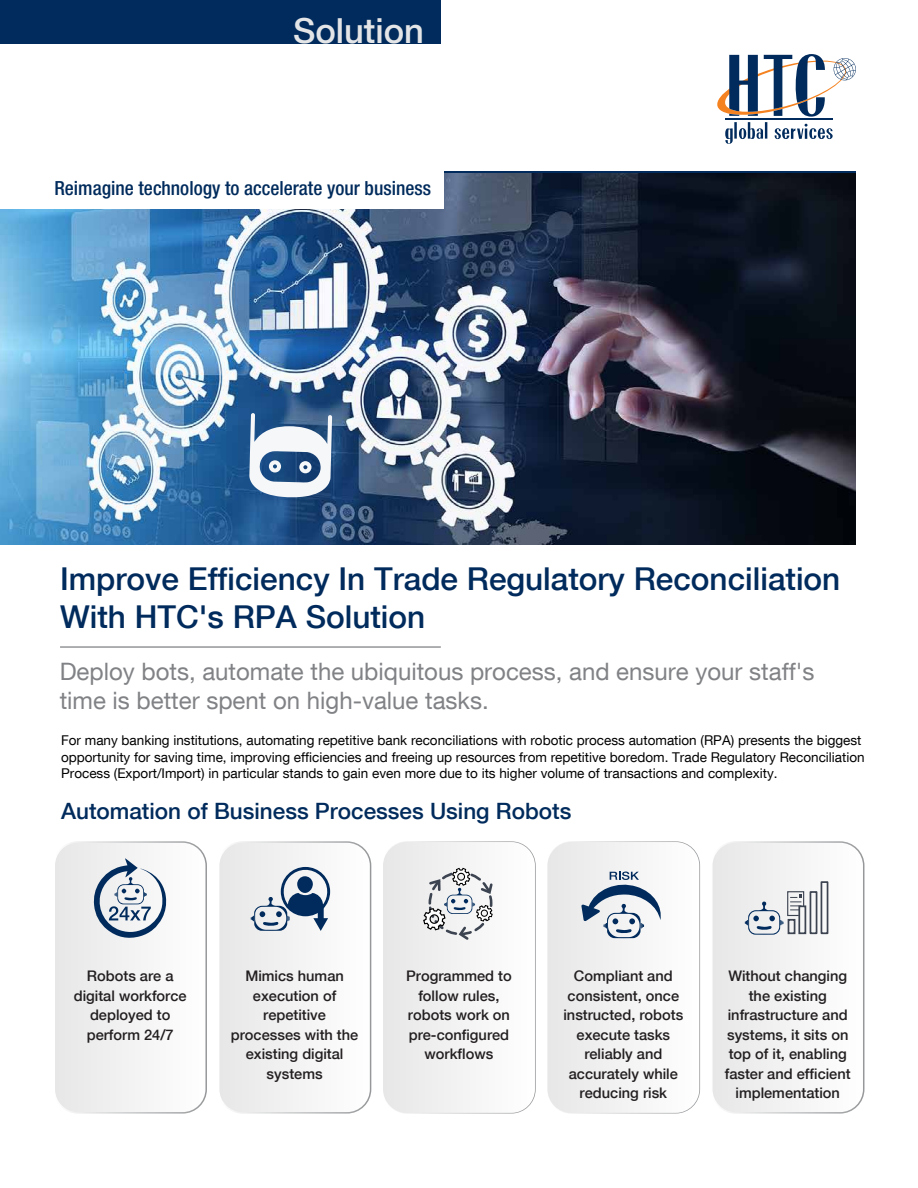
<style>
.page{position:relative;width:918px;height:1188px;background:#fff}
.page>*{position:absolute;margin:0;border:0;box-sizing:border-box;transform-origin:0 0}
.t1{font:500 34.5px "Helvetica Neue LT Com";color:#e4e5e6}
.t2{font:500 31.5px/37.8px "Helvetica Neue LT Com";color:#002b5c}
.t3{font:24px/28.8px "Helvetica Neue LT Com";color:#808285}
.t4{font:500 22.5px "Helvetica Neue LT Com";color:#002b5c}
.t5{font:500 condensed 19.5px "Helvetica Neue LT Com";color:#002b5c}
.t6{font:500 14.55px/19.5px "Helvetica Neue LT Com";color:#231f20;text-align:center}
.t7{font:13.5px/16.5px "Helvetica Neue LT Com";color:#000}
</style>
<div class="page">
<div style="left:0;top:0;width:441px;height:43px;background:#002b5c"></div>
<svg style="left:717px;top:54px;width:139px;height:90px"></svg>
<img style="left:0;top:173px;width:856px;height:371px">
<svg style="left:249px;top:413px;width:83px;height:85px"></svg>
<div style="left:0;top:170px;width:444px;height:39px;background:#fff"></div>
<hr style="left:60px;top:646px;width:381px;height:2px;background:#939598">
<svg style="left:55px;top:842px;width:151px;height:271px"></svg>
<svg style="left:383px;top:842px;width:152px;height:271px"></svg>
<svg style="left:219px;top:842px;width:152px;height:271px"></svg>
<svg style="left:712px;top:842px;width:152px;height:271px"></svg>
<svg style="left:547px;top:842px;width:152px;height:271px"></svg>
<h1 class="t1" style="left:293px;top:10px;width:132px">Solution</h1>
<h3 class="t5" style="left:54px;top:177px;width:378px">Reimagine technology to accelerate your business</h3>
<h2 class="t2" style="left:60px;top:559px;width:782px">Improve Efficiency In Trade Regulatory Reconciliation<br>With HTC's RPA Solution</h2>
<h3 class="t3" style="left:60px;top:656px;width:756px">Deploy bots, automate the ubiquitous process, and ensure your staff's time is better spent on high-value tasks.</h3>
<p class="t7" style="left:61px;top:732px;width:805px">For many banking institutions, automating repetitive bank reconciliations with robotic process automation (RPA) presents the biggest opportunity for saving time, improving efficiencies and freeing up resources from repetitive boredom. Trade Regulatory Reconciliation<br>Process (Export/Import) in particular stands to gain even more due to its higher volume of transactions and complexity.</p>
<h3 class="t4" style="left:61px;top:797px;width:512px">Automation of Business Processes Using Robots</h3>
<p class="t6" style="left:74px;top:966px;width:114px">Robots are a digital workforce deployed to perform 24/7</p>
<p class="t6" style="left:231px;top:966px;width:129px">Mimics human execution of repetitive processes with the existing digital systems</p>
<p class="t6" style="left:406px;top:966px;width:107px">Programmed to follow rules, robots work on pre-configured workflows</p>
<p class="t6" style="left:563px;top:966px;width:121px">Compliant and consistent, once instructed, robots execute tasks reliably and accurately while reducing risk</p>
<p class="t6" style="left:725px;top:966px;width:127px">Without changing the existing infrastructure and systems, it sits on top of it, enabling faster and efficient implementation</p>
</div>
